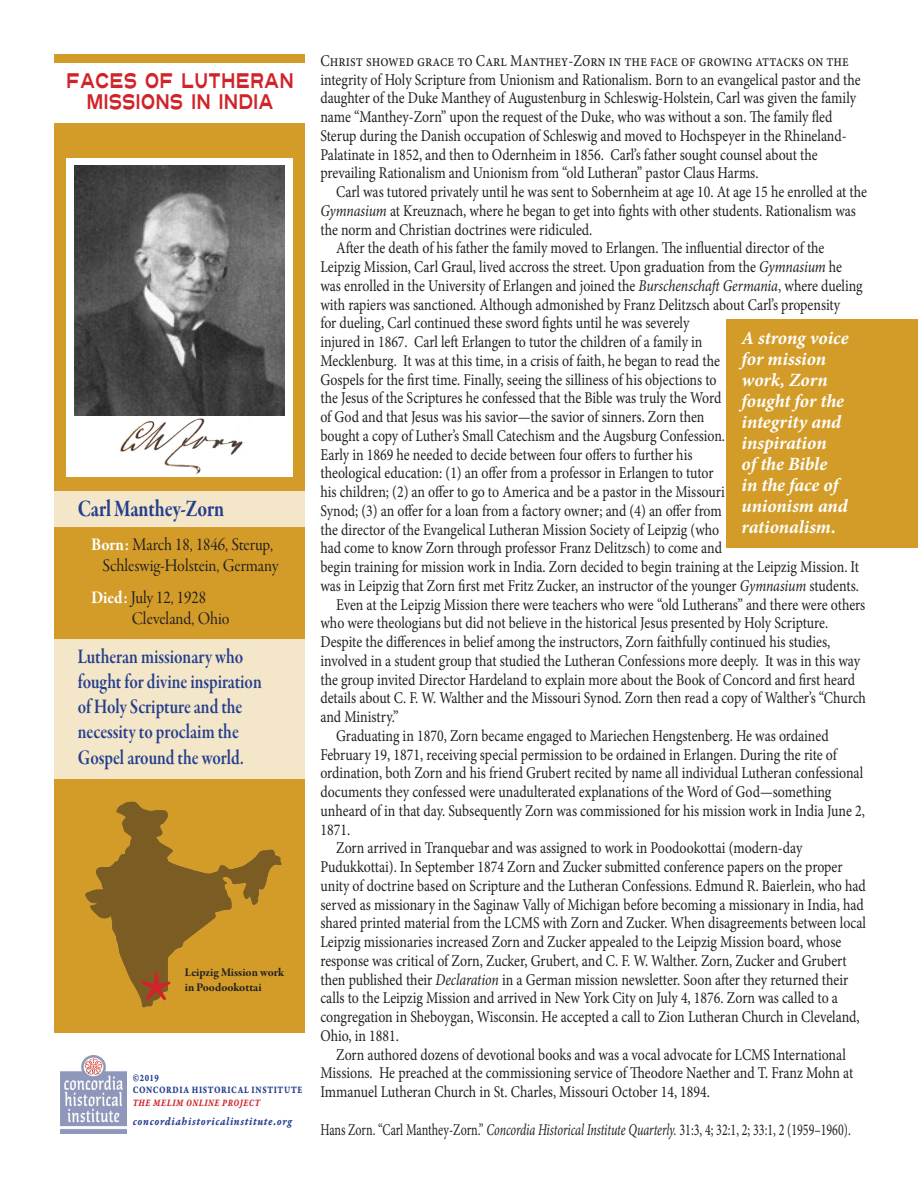
<style>
.page{position:relative;width:918px;height:1188px;background:#fff}
.page>*{position:absolute;margin:0;border:0;box-sizing:border-box;transform-origin:0 0}
.t1{font:24px "Garamond Premr Pro Bd Subh";color:#253f8e;scale:.8 1}
.t2{font:21px/25.2px "Garamond Premr Pro Smbd Subh";color:#253f8e;scale:.81 1}
.t3{font:21px/21px "Turnpike";color:#d1232a;text-align:center;scale:.64 1}
.t4{font:italic 700 18.75px/21px "Minion Pro";letter-spacing:-.005em;color:#fff}
.t5{font:18px "Garamond Premr Pro Subh";color:#231f20;scale:.9 1}
.t6{font:16.5px/18.8px "Minion Pro";color:#231f20;scale:.84 1}
.t7{font:16.5px/18.8px "Minion Pro";color:#231f20;scale:.85 1}
.t8{font:16.5px "Minion Pro";color:#231f20;scale:.73 1}
.t9{font:12px/14.4px "Garamond Premr Pro Bd Subh";color:#231f20}
.t10{font:12px "Garamond Premr Pro Bd It Capt";letter-spacing:.06em;color:#253f8e;scale:.9 1}
.t11{font:10.5px "Garamond Premr Pro Bd Capt";letter-spacing:.06em;color:#253f8e;scale:.78 1}
.t12{font:10.5px "Garamond Premr Pro Bd It Capt";letter-spacing:.06em;color:#d1232a;scale:.78 1}
.s1{font-family:"Garamond Premr Pro Bd Subh";color:#fff}
.s2{font-style:italic}
</style>
<div class="page">
<div style="left:54px;top:123px;width:250px;height:909px;background:#d39c29"></div>
<div style="left:54px;top:54px;width:250px;height:9px;background:#d39c29"></div>
<div style="left:54px;top:491px;width:250px;height:36px;background:#f3e6c9"></div>
<div style="left:54px;top:639px;width:250px;height:140px;background:#f3e6c9"></div>
<div style="left:67px;top:158px;width:226px;height:319px;background:#fff"></div>
<img style="left:85px;top:801px;width:197px;height:207px">
<div style="left:727px;top:319px;width:191px;height:229px;background:#d39c29"></div>
<img style="left:75px;top:165px;width:210px;height:251px">
<img style="left:119px;top:417px;width:132px;height:57px">
<img style="left:61px;top:1055px;width:66px;height:79px">
<svg style="left:139px;top:969px;width:35px;height:36px"></svg>
<p class="t3" style="left:66px;top:70px;width:357px">FACES OF LUTHERAN<br>MISSIONS IN INDIA</p>
<p class="t1" style="left:78px;top:494px;width:185px">Carl Manthey-Zorn</p>
<p class="t5" style="left:91px;top:534px;width:203px"><span class="s1">Born:</span> March 18, 1846, Sterup,</p>
<p class="t5" style="left:102px;top:555px;width:197px">Schleswig-Holstein, Germany</p>
<p class="t5" style="left:91px;top:586px;width:129px"><span class="s1">Died:</span> July 12, 1928</p>
<p class="t5" style="left:132px;top:608px;width:110px">Cleveland, Ohio</p>
<p class="t2" style="left:78px;top:644px;width:229px">Lutheran missionary who fought for divine inspiration of Holy Scripture and the necessity to proclaim the<br>Gospel around the world.</p>
<p class="t9" style="left:185px;top:966px;width:101px">Leipzig Mission work in Poodookottai</p>
<p class="t11" style="left:133px;top:1071px;width:35px">©2019</p>
<p class="t11" style="left:133px;top:1084px;width:219px">CONCORDIA HISTORICAL INSTITUTE</p>
<p class="t12" style="left:133px;top:1096px;width:165px">THE MELIM ONLINE PROJECT</p>
<p class="t10" style="left:133px;top:1114px;width:179px">concordiahistoricalinstitute.org</p>
<p class="t7" style="left:320px;top:51px;width:637px">Christ showed grace to Carl Manthey-Zorn in the face of growing attacks on the integrity of Holy Scripture from Unionism and Rationalism. Born to an evangelical pastor and the daughter of the Duke Manthey of Augustenburg in Schleswig-Holstein, Carl was given the family name “Manthey-Zorn” upon the request of the Duke, who was without a son. The family fled Sterup during the Danish occupation of Schleswig and moved to Hochspeyer in the Rhineland-Palatinate in 1852, and then to Odernheim in 1856. Carl’s father sought counsel about the prevailing Rationalism and Unionism from “old Lutheran” pastor Claus Harms.</p>
<p class="t6" style="left:320px;top:183px;width:652px;text-indent:16px">Carl was tutored privately until he was sent to Sobernheim at age 10. At age 15 he enrolled at the<br><span class="s2">Gymnasium</span> at Kreuznach, where he began to get into fights with other students. Rationalism was the norm and Christian doctrines were ridiculed.</p>
<p class="t6" style="left:320px;top:239px;width:647px;text-indent:16px">After the death of his father the family moved to Erlangen. The influential director of the Leipzig Mission, Carl Graul, lived accross the street. Upon graduation from the <span class="s2">Gymnasium</span> he was enrolled in the University of Erlangen and joined the <span class="s2">Burschenschaft Germania</span>, where dueling with rapiers was sanctioned. Although admonished by Franz Delitzsch about Carl’s propensity<br>for dueling, Carl continued these sword fights until he was severely<br>injured in 1867. Carl left Erlangen to tutor the children of a family in<br>Mecklenburg. It was at this time, in a crisis of faith, he began to read the<br>Gospels for the first time. Finally, seeing the silliness of his objections to<br>the Jesus of the Scriptures he confessed that the Bible was truly the Word<br>of God and that Jesus was his savior—the savior of sinners. Zorn then<br>bought a copy of Luther’s Small Catechism and the Augsburg Confession.<br>Early in 1869 he needed to decide between four offers to further his<br>theological education: (1) an offer from a professor in Erlangen to tutor<br>his children; (2) an offer to go to America and be a pastor in the Missouri<br>Synod; (3) an offer for a loan from a factory owner; and (4) an offer from<br>the director of the Evangelical Lutheran Mission Society of Leipzig (who<br>had come to know Zorn through professor Franz Delitzsch) to come and<br>begin training for mission work in India. Zorn decided to begin training at the Leipzig Mission. It was in Leipzig that Zorn first met Fritz Zucker, an instructor of the younger <span class="s2">Gymnasium</span> students.</p>
<p class="t6" style="left:320px;top:595px;width:651px;text-indent:16px">Even at the Leipzig Mission there were teachers who were “old Lutherans” and there were others who were theologians but did not believe in the historical Jesus presented by Holy Scripture.<br>Despite the differences in belief among the instructors, Zorn faithfully continued his studies, involved in a student group that studied the Lutheran Confessions more deeply. It was in this way the group invited Director Hardeland to explain more about the Book of Concord and first heard details about C. F. W. Walther and the Missouri Synod. Zorn then read a copy of Walther’s “Church and Ministry.”</p>
<p class="t6" style="left:320px;top:726px;width:650px;text-indent:16px">Graduating in 1870, Zorn became engaged to Mariechen Hengstenberg. He was ordained February 19, 1871, receiving special permission to be ordained in Erlangen. During the rite of ordination, both Zorn and his friend Grubert recited by name all individual Lutheran confessional documents they confessed were unadulterated explanations of the Word of God—something unheard of in that day. Subsequently Zorn was commissioned for his mission work in India June 2, 1871.</p>
<p class="t6" style="left:320px;top:839px;width:651px;text-indent:16px">Zorn arrived in Tranquebar and was assigned to work in Poodookottai (modern-day Pudukkottai). In September 1874 Zorn and Zucker submitted conference papers on the proper unity of doctrine based on Scripture and the Lutheran Confessions. Edmund R. Baierlein, who had served as missionary in the Saginaw Vally of Michigan before becoming a missionary in India, had shared printed material from the LCMS with Zorn and Zucker. When disagreements between local Leipzig missionaries increased Zorn and Zucker appealed to the Leipzig Mission board, whose response was critical of Zorn, Zucker, Grubert, and C. F. W. Walther. Zorn, Zucker and Grubert then published their <span class="s2">Declaration</span> in a German mission newsletter. Soon after they returned their calls to the Leipzig Mission and arrived in New York City on July 4, 1876. Zorn was called to a congregation in Sheboygan, Wisconsin. He accepted a call to Zion Lutheran Church in Cleveland, Ohio, in 1881.</p>
<p class="t6" style="left:320px;top:1045px;width:636px;text-indent:16px">Zorn authored dozens of devotional books and was a vocal advocate for LCMS International<br>Missions. He preached at the commissioning service of Theodore Naether and T. Franz Mohn at<br>Immanuel Lutheran Church in St. Charles, Missouri October 14, 1894.</p>
<p class="t8" style="left:320px;top:1118px;width:728px">Hans Zorn. “Carl Manthey-Zorn.” <span class="s2">Concordia Historical Institute Quarterly.</span> 31:3, 4; 32:1, 2; 33:1, 2 (1959–1960).</p>
<p class="t4" style="left:742px;top:327px;width:108px">A strong voice for mission work, Zorn fought for the integrity and inspiration<br>of the Bible<br>in the face of unionism and rationalism.</p>
</div>
